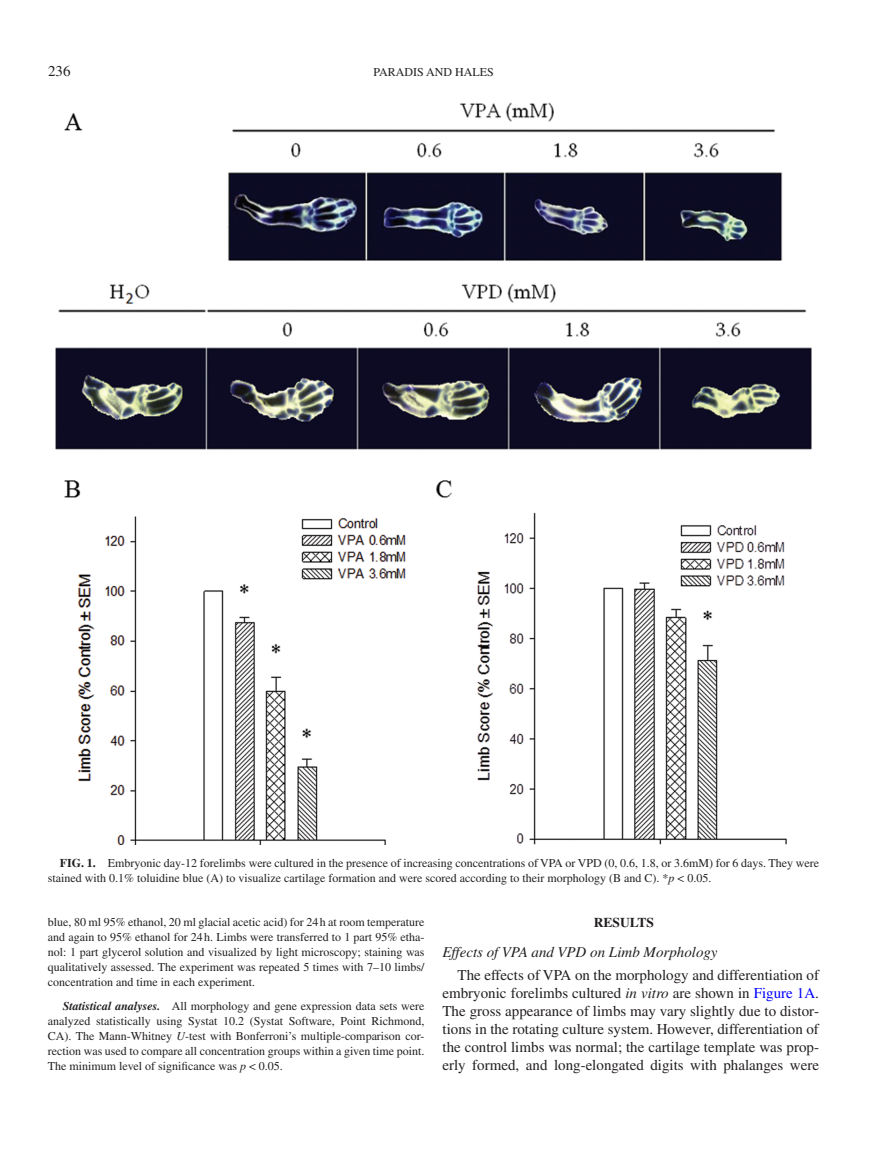
<style>
.page{position:relative;width:891px;height:1175px;background:#fff}
.page>*{position:absolute;margin:0;border:0;box-sizing:border-box;transform-origin:0 0}
.t1{font:15px/18px "Times LT Std";color:#231f20;text-align:justify}
.t2{font:italic 15px "Times LT Std";color:#231f20}
.t3{font:700 13.5px "Times LT Std";color:#231f20}
.t4{font:12px/15px "Times LT Std";color:#231f20;text-align:justify}
.s1{font-family:"Times";font-weight:700}
.s2{font-style:italic}
.s3{font-weight:700;font-style:italic}
.s4{color:#00f}
</style>
<div class="page">
<img style="left:55px;top:103px;width:757px;height:741px">
<p class="t1" style="left:48px;top:62px;width:24px">236</p>
<p class="t4" style="left:373px;top:64px;width:14px">Paradis</p>
<p class="t4" style="left:426px;top:64px;width:10px">and</p>
<p class="t4" style="left:455px;top:64px;width:17px">Hales</p>
<p class="t4" style="left:48px;top:855px;width:773px;text-indent:12px"><span class="s1">Fig. 1.</span> Embryonic day-12 forelimbs were cultured in the presence of increasing concentrations of VPA or VPD (0, 0.6, 1.8, or 3.6mM) for 6 days. They were stained with 0.1% toluidine blue (A) to visualize cartilage formation and were scored according to their morphology (B and C). *<span class="s2">p</span> &lt; 0.05.</p>
<p class="t4" style="left:48px;top:914px;width:378px">blue, 80 ml 95% ethanol, 20 ml glacial acetic acid) for 24h at room temperature and again to 95% ethanol for 24h. Limbs were transferred to 1 part 95% etha&shy;nol: 1 part glycerol solution and visualized by light microscopy; staining was qualitatively assessed. The experiment was repeated 5 times with 7–10 limbs/ concentration and time in each experiment.</p>
<p class="t4" style="left:48px;top:998px;width:378px;text-indent:15px"><span class="s3">Statistical analyses.</span> All morphology and gene expression data sets were analyzed statistically using Systat 10.2 (Systat Software, Point Richmond, CA). The Mann-Whitney <span class="s2">U</span>-test with Bonferroni’s multiple-comparison cor&shy;rection was used to compare all concentration groups within a given time point.<br>The minimum level of significance was <span class="s2">p</span> &lt; 0.05.</p>
<p class="t3" style="left:594px;top:914px;width:62px">RESULTS</p>
<p class="t2" style="left:442px;top:944px;width:277px">Effects of VPA and VPD on Limb Morphology</p>
<p class="t1" style="left:442px;top:965px;width:378px;text-indent:15px">The effects of VPA on the morphology and differentiation of embryonic forelimbs cultured <span class="s2">in vitro</span> are shown in <span class="s4">Figure 1A</span>.<br>The gross appearance of limbs may vary slightly due to distor&shy;tions in the rotating culture system. However, differentiation of the control limbs was normal; the cartilage template was prop&shy;erly formed, and long-elongated digits with phalanges were</p>
</div>
